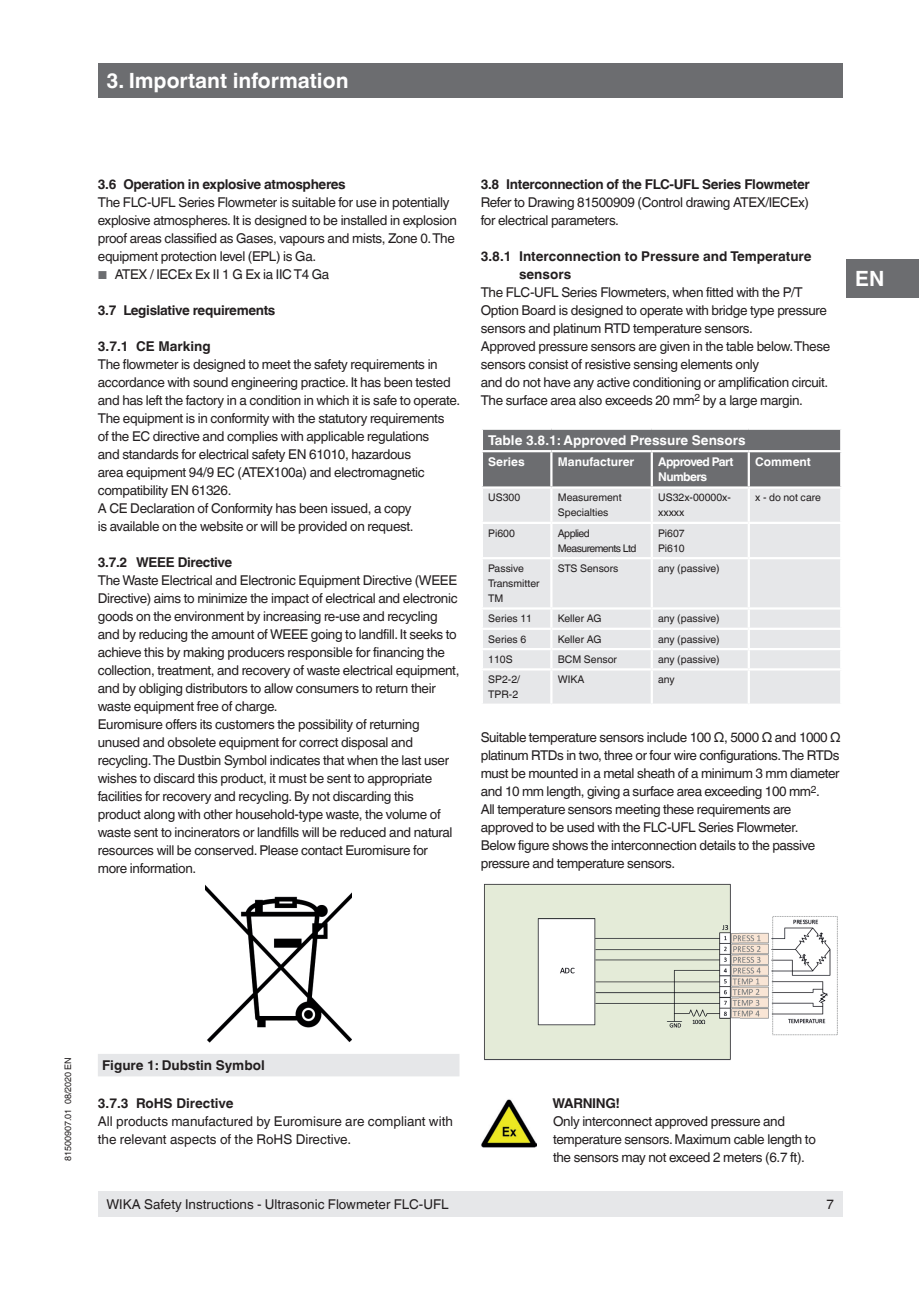
<style>
.page{position:relative;width:919px;height:1289px;background:#fff}
.page>*{position:absolute;margin:0;border:0;box-sizing:border-box;transform-origin:0 0}
.t1{font:700 21px "Helvetica World";color:#fff}
.t2{font:13.5px/18px "Helvetica World";letter-spacing:-.025em;color:#231f20}
.t3{font:13.5px/18px "Helvetica World";color:#231f20}
.t4{font:700 13.5px "Helvetica World";letter-spacing:-.025em;color:#231f20}
.t5{font:700 13.5px/18px "Helvetica World";color:#231f20}
.t6{font:700 13.5px "Helvetica World";color:#fff}
.t7{font:700 12px "Helvetica World";color:#fff}
.t8{font:700 12px/15px "Helvetica World";letter-spacing:-.05em;color:#fff}
.t9{font:10.5px/15px "Helvetica World";color:#231f20}
.t10{font:10.5px/15px "Helvetica World";letter-spacing:-.05em;color:#231f20}
.t11{font:9px "Helvetica World";color:#231f20}
.s1{font-size:11.55px;color:#6c6d70}
</style>
<div class="page">
<div style="left:98px;top:1191px;width:744px;height:25px;background:#e6e7e9"></div>
<div style="left:98px;top:64px;width:744px;height:34px;background:#6c6d70"></div>
<div style="left:846px;top:259px;width:72px;height:39px;background:#6c6d70"></div>
<img style="left:206px;top:885px;width:145px;height:158px">
<div style="left:98px;top:1053px;width:361px;height:23px;background:#e6e7e9"></div>
<div style="left:483px;top:430px;width:357px;height:56px;background:#6c6d70"></div>
<div style="left:483px;top:489px;width:357px;height:214px;background:#e6e7e9"></div>
<hr style="left:480px;top:450px;width:71px;height:2px;background:#fff">
<hr style="left:551px;top:450px;width:100px;height:2px;background:#fff">
<hr style="left:550px;top:452px;width:2px;height:34px;background:#fff">
<hr style="left:651px;top:450px;width:97px;height:2px;background:#fff">
<hr style="left:650px;top:452px;width:3px;height:34px;background:#fff">
<hr style="left:748px;top:450px;width:94px;height:2px;background:#fff">
<hr style="left:747px;top:452px;width:2px;height:34px;background:#fff">
<hr style="left:550px;top:488px;width:2px;height:33px;background:#fff">
<hr style="left:650px;top:488px;width:3px;height:33px;background:#fff">
<hr style="left:747px;top:488px;width:2px;height:33px;background:#fff">
<hr style="left:480px;top:521px;width:71px;height:3px;background:#fff">
<hr style="left:551px;top:521px;width:100px;height:3px;background:#fff">
<hr style="left:550px;top:524px;width:2px;height:33px;background:#fff">
<hr style="left:651px;top:521px;width:97px;height:3px;background:#fff">
<hr style="left:650px;top:524px;width:3px;height:33px;background:#fff">
<hr style="left:748px;top:521px;width:94px;height:3px;background:#fff">
<hr style="left:747px;top:524px;width:2px;height:33px;background:#fff">
<hr style="left:480px;top:557px;width:71px;height:2px;background:#fff">
<hr style="left:551px;top:557px;width:100px;height:2px;background:#fff">
<hr style="left:550px;top:559px;width:2px;height:48px;background:#fff">
<hr style="left:651px;top:557px;width:97px;height:2px;background:#fff">
<hr style="left:650px;top:559px;width:3px;height:48px;background:#fff">
<hr style="left:748px;top:557px;width:94px;height:2px;background:#fff">
<hr style="left:747px;top:559px;width:2px;height:48px;background:#fff">
<hr style="left:480px;top:607px;width:71px;height:2px;background:#fff">
<hr style="left:551px;top:607px;width:100px;height:2px;background:#fff">
<hr style="left:651px;top:607px;width:97px;height:2px;background:#fff">
<hr style="left:650px;top:609px;width:3px;height:18px;background:#fff">
<hr style="left:748px;top:607px;width:94px;height:2px;background:#fff">
<hr style="left:480px;top:627px;width:71px;height:3px;background:#fff">
<hr style="left:551px;top:627px;width:100px;height:3px;background:#fff">
<hr style="left:651px;top:627px;width:97px;height:3px;background:#fff">
<hr style="left:650px;top:630px;width:3px;height:18px;background:#fff">
<hr style="left:748px;top:627px;width:94px;height:3px;background:#fff">
<hr style="left:480px;top:648px;width:71px;height:2px;background:#fff">
<hr style="left:551px;top:648px;width:100px;height:2px;background:#fff">
<svg style="left:550px;top:609px;width:2px;height:59px"></svg>
<hr style="left:651px;top:648px;width:97px;height:2px;background:#fff">
<hr style="left:650px;top:650px;width:3px;height:18px;background:#fff">
<hr style="left:748px;top:648px;width:94px;height:2px;background:#fff">
<svg style="left:747px;top:609px;width:2px;height:59px"></svg>
<hr style="left:480px;top:668px;width:71px;height:2px;background:#fff">
<hr style="left:551px;top:668px;width:100px;height:2px;background:#fff">
<hr style="left:550px;top:670px;width:2px;height:33px;background:#fff">
<hr style="left:651px;top:668px;width:97px;height:2px;background:#fff">
<hr style="left:650px;top:670px;width:3px;height:33px;background:#fff">
<hr style="left:748px;top:668px;width:94px;height:2px;background:#fff">
<hr style="left:747px;top:670px;width:2px;height:33px;background:#fff">
<img style="left:484px;top:883px;width:354px;height:177px">
<img style="left:481px;top:1099px;width:55px;height:48px">
<h1 class="t1" style="left:106px;top:69px;width:243px">3. Important information</h1>
<p class="t4" style="left:98px;top:177px;width:249px">3.6 Operation in explosive atmospheres</p>
<p class="t2" style="left:98px;top:193px;width:360px">The FLC-UFL Series Flowmeter is suitable for use in potentially explosive atmospheres. It is designed to be installed in explosion proof areas classified as Gases, vapours and mists, Zone 0. The equipment protection level (EPL) is Ga.</p>
<p class="t2" style="left:98px;top:265px;width:233px"><span class="s1">■</span> ATEX / IECEx Ex II 1 G Ex ia IIC T4 Ga</p>
<p class="t4" style="left:98px;top:303px;width:179px">3.7 Legislative requirements</p>
<p class="t5" style="left:98px;top:337px;width:114px">3.7.1 CE Marking</p>
<p class="t2" style="left:98px;top:355px;width:364px">The flowmeter is designed to meet the safety requirements in accordance with sound engineering practice. It has been tested and has left the factory in a condition in which it is safe to operate.<br>The equipment is in conformity with the statutory requirements<br>of the EC directive and complies with applicable regulations<br>and standards for electrical safety EN 61010, hazardous<br>area equipment 94/9 EC (ATEX100a) and electromagnetic compatibility EN 61326.<br>A CE Declaration of Conformity has been issued, a copy<br>is available on the website or will be provided on request.</p>
<p class="t4" style="left:98px;top:555px;width:136px">3.7.2 WEEE Directive</p>
<p class="t2" style="left:98px;top:571px;width:363px">The Waste Electrical and Electronic Equipment Directive (WEEE Directive) aims to minimize the impact of electrical and electronic goods on the environment by increasing re-use and recycling and by reducing the amount of WEEE going to landfill. It seeks to achieve this by making producers responsible for financing the collection, treatment, and recovery of waste electrical equipment, and by obliging distributors to allow consumers to return their waste equipment free of charge.<br>Euromisure offers its customers the possibility of returning unused and obsolete equipment for correct disposal and recycling. The Dustbin Symbol indicates that when the last user wishes to discard this product, it must be sent to appropriate facilities for recovery and recycling. By not discarding this product along with other household-type waste, the volume of waste sent to incinerators or landfills will be reduced and natural resources will be conserved. Please contact Euromisure for more information.</p>
<p class="t4" style="left:480px;top:177px;width:330px">3.8 Interconnection of the FLC-UFL Series Flowmeter</p>
<p class="t2" style="left:480px;top:193px;width:330px">Refer to Drawing 81500909 (Control drawing ATEX/IECEx) for electrical parameters.</p>
<p class="t5" style="left:519px;top:247px;width:294px;text-indent:-38px">3.8.1 Interconnection to Pressure and Temperature sensors</p>
<p class="t2" style="left:480px;top:283px;width:351px">The FLC-UFL Series Flowmeters, when fitted with the P/T Option Board is designed to operate with bridge type pressure sensors and platinum RTD temperature sensors.<br>Approved pressure sensors are given in the table below. These sensors consist of resistive sensing elements only<br>and do not have any active conditioning or amplification circuit.<br>The surface area also exceeds 20 mm<sup>2</sup> by a large margin.</p>
<p class="t6" style="left:488px;top:432px;width:259px">Table 3.8.1: Approved Pressure Sensors</p>
<p class="t7" style="left:488px;top:455px;width:38px">Series</p>
<p class="t7" style="left:557px;top:455px;width:78px">Manufacturer</p>
<p class="t8" style="left:658px;top:454px;width:77px">Approved Part<br>Numbers</p>
<p class="t7" style="left:755px;top:455px;width:57px">Comment</p>
<p class="t9" style="left:488px;top:490px;width:33px">US300</p>
<p class="t9" style="left:557px;top:490px;width:65px">Measurement<br>Specialties</p>
<p class="t9" style="left:658px;top:490px;width:74px">US32x-00000x&shy;xxxxx</p>
<p class="t9" style="left:755px;top:490px;width:67px">x - do not care</p>
<p class="t9" style="left:488px;top:525px;width:28px">Pi600</p>
<p class="t10" style="left:557px;top:525px;width:80px">Applied<br>Measurements Ltd</p>
<p class="t9" style="left:658px;top:525px;width:28px">Pi607<br>Pi610</p>
<p class="t9" style="left:488px;top:561px;width:53px">Passive<br>Transmitter<br>TM</p>
<p class="t9" style="left:557px;top:561px;width:62px">STS Sensors</p>
<p class="t9" style="left:658px;top:561px;width:63px">any (passive)</p>
<p class="t9" style="left:488px;top:611px;width:45px">Series 11</p>
<p class="t9" style="left:557px;top:611px;width:45px">Keller AG</p>
<p class="t9" style="left:658px;top:611px;width:63px">any (passive)</p>
<p class="t9" style="left:488px;top:631px;width:39px">Series 6</p>
<p class="t9" style="left:557px;top:631px;width:45px">Keller AG</p>
<p class="t9" style="left:658px;top:631px;width:63px">any (passive)</p>
<p class="t9" style="left:488px;top:652px;width:26px">110S</p>
<p class="t9" style="left:557px;top:652px;width:61px">BCM Sensor</p>
<p class="t9" style="left:658px;top:652px;width:63px">any (passive)</p>
<p class="t9" style="left:488px;top:672px;width:33px">SP2-2/<br>TPR-2</p>
<p class="t9" style="left:557px;top:672px;width:28px">WIKA</p>
<p class="t9" style="left:658px;top:672px;width:18px">any</p>
<p class="t2" style="left:480px;top:728px;width:361px">Suitable temperature sensors include 100 Ω, 5000 Ω and 1000 Ω platinum RTDs in two, three or four wire configurations. The RTDs must be mounted in a metal sheath of a minimum 3 mm diameter and 10 mm length, giving a surface area exceeding 100 mm<sup>2</sup>.<br>All temperature sensors meeting these requirements are approved to be used with the FLC-UFL Series Flowmeter.<br>Below figure shows the interconnection details to the passive pressure and temperature sensors.</p>
<h1 class="t1" style="left:855px;top:267px;width:31px">EN</h1>
<p class="t11" style="left:63px;top:1161px;width:106px;rotate:-90deg">81500907.01 08/2020 EN</p>
<p class="t5" style="left:102px;top:1056px;width:164px">Figure 1: Dubstin Symbol</p>
<p class="t5" style="left:98px;top:1093px;width:137px">3.7.3 RoHS Directive</p>
<p class="t3" style="left:98px;top:1111px;width:356px">All products manufactured by Euromisure are compliant with the relevant aspects of the RoHS Directive.</p>
<p class="t4" style="left:552px;top:1095px;width:69px">WARNING!</p>
<p class="t2" style="left:553px;top:1112px;width:264px">Only interconnect approved pressure and temperature sensors. Maximum cable length to the sensors may not exceed 2 meters (6.7 ft).</p>
<p class="t3" style="left:106px;top:1194px;width:344px">WIKA Safety Instructions - Ultrasonic Flowmeter FLC-UFL</p>
<p class="t2" style="left:826px;top:1194px;width:9px">7</p>
</div>
